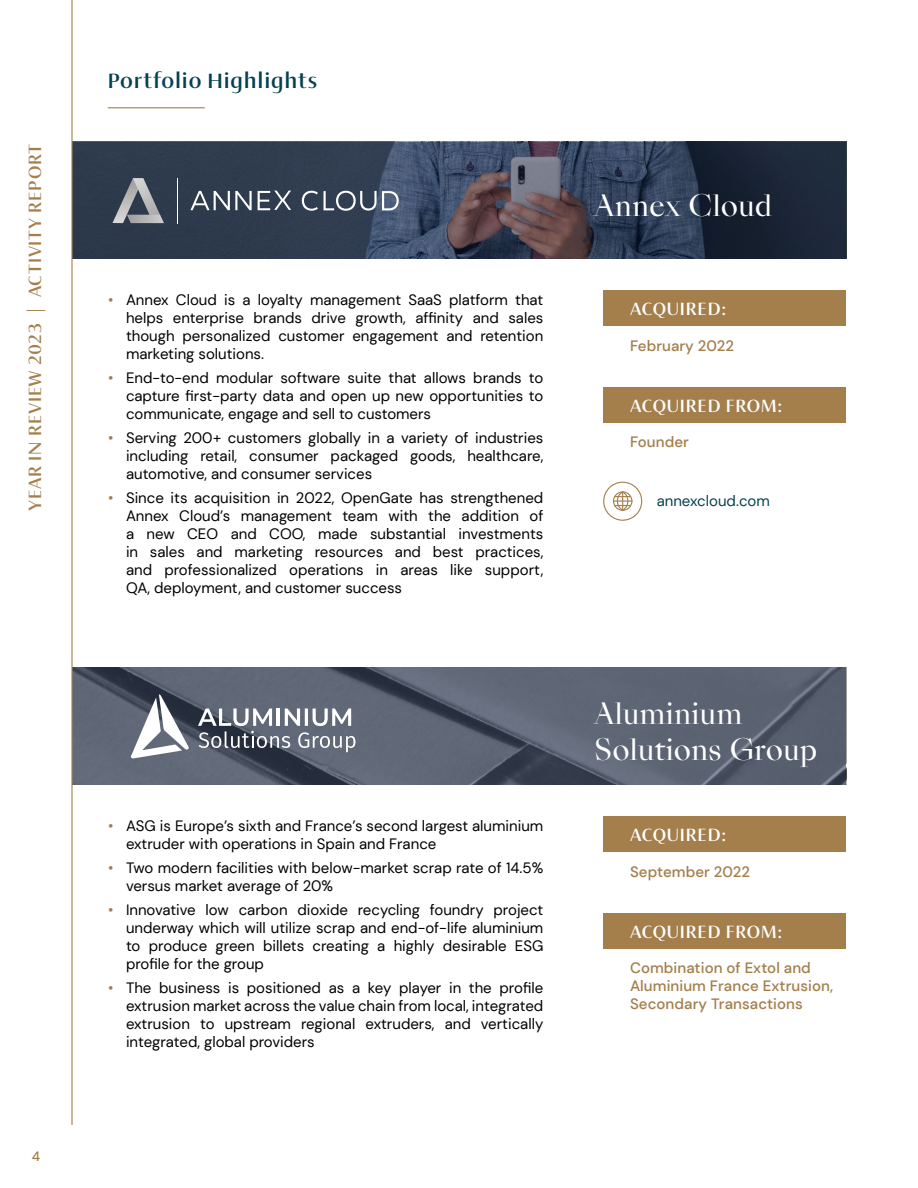
<style>
.page{position:relative;width:918px;height:1188px;background:#fff}
.page>*{position:absolute;margin:0;border:0;box-sizing:border-box;transform-origin:0 0}
.t1{font:28.5px/36px "Sang Bleu Empire";color:#fff}
.t2{font:700 21px "Ador Hairline";letter-spacing:.04em;color:#064151}
.t3{font:700 18px "Ador Hairline";letter-spacing:.045em;color:#fff}
.t4{font:700 18px "Ador Hairline";letter-spacing:.045em;color:#a47f4c}
.t5{font:15px/18px "DM Sans";color:#000;text-align:justify}
.t6{font:500 15px/18px "DM Sans";letter-spacing:.005em;color:#a47f4c}
.t7{font:15px "DM Sans";color:#064151}
.t8{font:500 13.5px "DM Sans";color:#a47f4c}
.s1{color:#a47f4c}
</style>
<div class="page">
<svg style="left:73px;top:668px;width:773px;height:117px;background:#596171"></svg>
<svg style="left:73px;top:142px;width:773px;height:117px;background:#333d50"></svg>
<div style="left:603px;top:482px;width:39px;height:39px;border:1px solid #a47f4c;border-radius:50%"></div>
<svg style="left:613px;top:491px;width:19px;height:20px"></svg>
<svg style="left:113px;top:178px;width:51px;height:45px;background:#707780"></svg>
<hr style="left:177px;top:178px;width:1px;height:45px;background:#fff">
<svg style="left:190px;top:191px;width:62px;height:19px"></svg>
<svg style="left:258px;top:191px;width:33px;height:19px"></svg>
<svg style="left:302px;top:191px;width:16px;height:20px"></svg>
<svg style="left:324px;top:191px;width:75px;height:20px"></svg>
<div style="left:603px;top:290px;width:243px;height:36px;background:#a47f4c"></div>
<div style="left:603px;top:387px;width:243px;height:36px;background:#a47f4c"></div>
<div style="left:603px;top:816px;width:243px;height:36px;background:#a47f4c"></div>
<div style="left:603px;top:913px;width:243px;height:36px;background:#a47f4c"></div>
<hr style="left:108px;top:107px;width:97px;height:1px;background:#a47f4c">
<svg style="left:131px;top:694px;width:58px;height:65px"></svg>
<svg style="left:198px;top:708px;width:158px;height:44px"></svg>
<hr style="left:71px;top:0;width:2px;height:1125px;background:#a47f4c">
<p class="t4" style="left:21px;top:511px;width:368px;rotate:-90deg">YEAR IN REVIEW 2023 | ACTIVITY REPORT</p>
<p class="t8" style="left:32px;top:1148px;width:10px">4</p>
<h2 class="t2" style="left:108px;top:66px;width:211px">Portfolio Highlights</h2>
<p class="t5" style="left:126px;top:291px;width:419px;text-indent:-18px"><span class="s1">•</span> Annex Cloud is a loyalty management SaaS platform that helps enterprise brands drive growth, affinity and sales though personalized customer engagement and retention marketing solutions.</p>
<p class="t5" style="left:126px;top:369px;width:419px;text-indent:-18px"><span class="s1">•</span> End-to-end modular software suite that allows brands to capture first-party data and open up new opportunities to communicate, engage and sell to customers</p>
<p class="t5" style="left:126px;top:429px;width:419px;text-indent:-18px"><span class="s1">•</span> Serving 200+ customers globally in a variety of industries including retail, consumer packaged goods, healthcare, automotive, and consumer services</p>
<p class="t5" style="left:126px;top:489px;width:419px;text-indent:-18px"><span class="s1">•</span> Since its acquisition in 2022, OpenGate has strengthened Annex Cloud’s management team with the addition of a new CEO and COO, made substantial investments in sales and marketing resources and best practices, and professionalized operations in areas like support, QA, deployment, and customer success</p>
<p class="t5" style="left:126px;top:817px;width:419px;text-indent:-18px"><span class="s1">•</span> ASG is Europe’s sixth and France’s second largest aluminium extruder with operations in Spain and France</p>
<p class="t5" style="left:126px;top:859px;width:419px;text-indent:-18px"><span class="s1">•</span> Two modern facilities with below-market scrap rate of 14.5% versus market average of 20%</p>
<p class="t5" style="left:126px;top:901px;width:419px;text-indent:-18px"><span class="s1">•</span> Innovative low carbon dioxide recycling foundry project underway which will utilize scrap and end-of-life aluminium to produce green billets creating a highly desirable ESG profile for the group</p>
<p class="t5" style="left:126px;top:979px;width:419px;text-indent:-18px"><span class="s1">•</span> The business is positioned as a key player in the profile extrusion market across the value chain from local, integrated extrusion to upstream regional extruders, and vertically integrated, global providers</p>
<h1 class="t1" style="left:594px;top:189px;width:179px">Annex Cloud</h1>
<p class="t3" style="left:630px;top:296px;width:99px">ACQUIRED:</p>
<p class="t6" style="left:630px;top:336px;width:106px">February 2022</p>
<p class="t3" style="left:630px;top:392px;width:154px">ACQUIRED FROM:</p>
<p class="t6" style="left:630px;top:433px;width:60px">Founder</p>
<p class="t7" style="left:657px;top:492px;width:115px">annexcloud.com</p>
<h1 class="t1" style="left:594px;top:697px;width:225px">Aluminium<br>Solutions Group</h1>
<p class="t3" style="left:630px;top:822px;width:99px">ACQUIRED:</p>
<p class="t6" style="left:630px;top:862px;width:122px">September 2022</p>
<p class="t3" style="left:630px;top:918px;width:154px">ACQUIRED FROM:</p>
<p class="t6" style="left:630px;top:959px;width:205px">Combination of Extol and<br>Aluminium France Extrusion,<br>Secondary Transactions</p>
</div>
